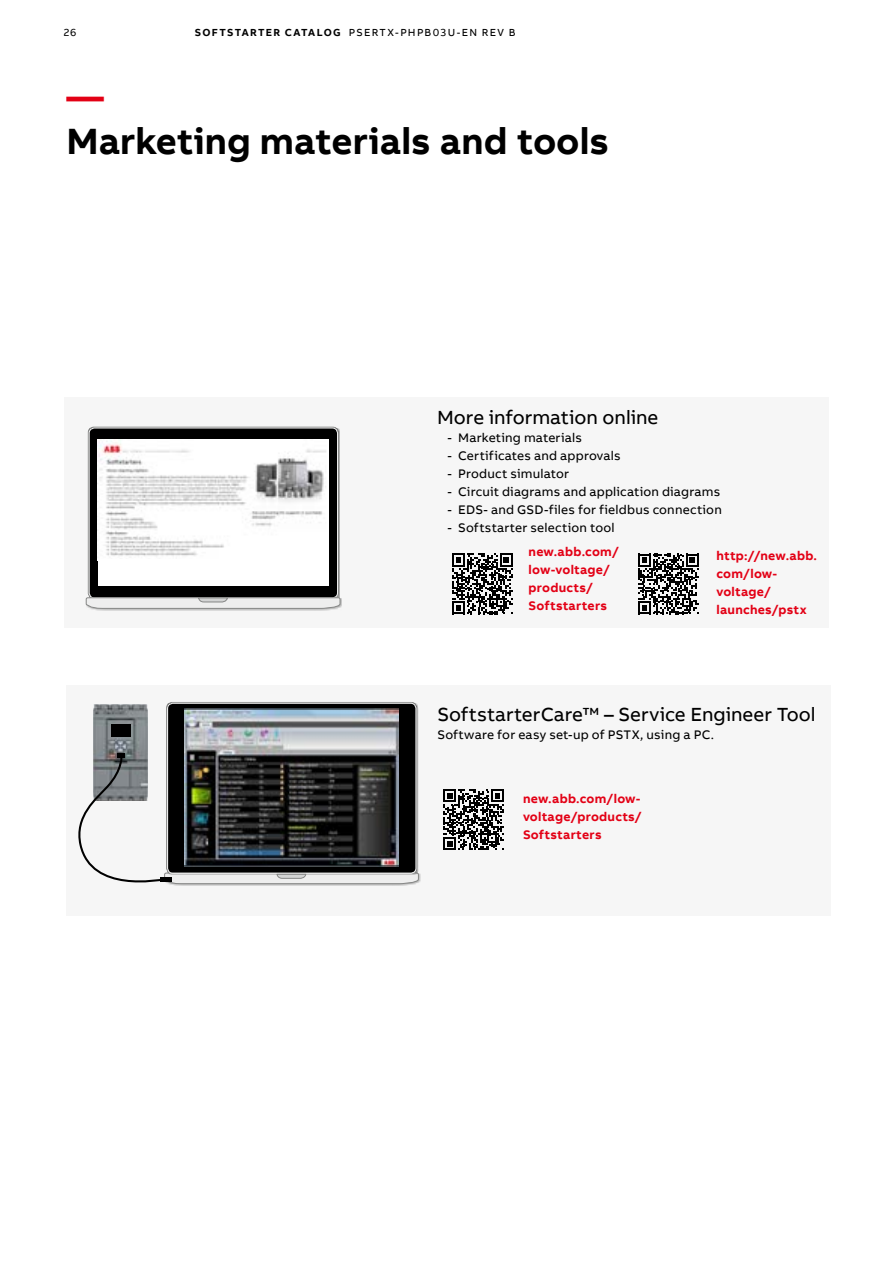
<style>
.page{position:relative;width:893px;height:1263px;background:#fff}
.page>*{position:absolute;margin:0;border:0;box-sizing:border-box;transform-origin:0 0}
.t1{font:700 37.5px "AB Bvoice";color:#000}
.t2{font:700 37.5px "AB Bvoice";color:#e30015}
.t3{font:19.5px "AB Bvoice";color:#000}
.t4{font:12.75px "AB Bvoice";letter-spacing:.015em;color:#000}
.t5{font:700 12.75px/18px "AB Bvoice";letter-spacing:.02em;color:#e30015}
.t6{font:10.5px "AB Bvoice";letter-spacing:.125em;color:#000}
.s1{font-weight:700}
</style>
<div class="page">
<div style="left:66px;top:685px;width:765px;height:230px;background:#f6f6f6"></div>
<div style="left:64px;top:397px;width:765px;height:231px;background:#f6f6f6"></div>
<img style="left:94px;top:704px;width:54px;height:49px">
<svg style="left:452px;top:553px;width:61px;height:61px"></svg>
<svg style="left:638px;top:554px;width:61px;height:60px"></svg>
<svg style="left:443px;top:789px;width:61px;height:61px"></svg>
<div style="left:111px;top:724px;width:19px;height:13px;background:#000"></div>
<div style="left:90px;top:428px;width:250px;height:171px;background:#000"></div>
<div style="left:89px;top:427px;width:249px;height:171px;border:1px solid #eee;border-radius:5px"></div>
<div style="left:87px;top:598px;width:255px;height:12px;background:#000;opacity:.28"></div>
<svg style="left:86px;top:597px;width:255px;height:12px"></svg>
<img style="left:98px;top:439px;width:230px;height:120px">
<div style="left:98px;top:559px;width:230px;height:27px;background:#fff"></div>
<div style="left:168px;top:704px;width:250px;height:171px;background:#000;opacity:.28"></div>
<svg style="left:78px;top:753px;width:341px;height:133px"></svg>
<p class="t6" style="left:64px;top:26px;width:14px">26</p>
<p class="t6" style="left:195px;top:26px;width:322px"><span class="s1">SOFTSTARTER CATALOG</span> PSERTX-PHPB03U-EN REV B</p>
<h1 class="t2" style="left:66px;top:72px;width:39px">—</h1>
<h1 class="t1" style="left:66px;top:117px;width:544px">Marketing materials and tools</h1>
<h2 class="t3" style="left:437px;top:405px;width:223px">More information online</h2>
<p class="t4" style="left:448px;top:430px;width:136px">- Marketing materials</p>
<p class="t4" style="left:448px;top:448px;width:175px">- Certificates and approvals</p>
<p class="t4" style="left:448px;top:466px;width:123px">- Product simulator</p>
<p class="t4" style="left:448px;top:484px;width:274px">- Circuit diagrams and application diagrams</p>
<p class="t4" style="left:448px;top:502px;width:276px">- EDS- and GSD-files for fieldbus connection</p>
<p class="t4" style="left:448px;top:520px;width:168px">- Softstarter selection tool</p>
<p class="t5" style="left:528px;top:543px;width:92px">new.abb.com/ low-voltage/ products/<br>Softstarters</p>
<p class="t5" style="left:716px;top:547px;width:102px">http://new.abb. com/low&shy;voltage/ launches/pstx</p>
<h2 class="t3" style="left:437px;top:702px;width:380px">SoftstarterCare™ – Service Engineer Tool</h2>
<p class="t4" style="left:437px;top:727px;width:278px">Software for easy set-up of PSTX, using a PC.</p>
<p class="t5" style="left:523px;top:789px;width:120px;text-align:justify">new.abb.com/low&shy;voltage/products/ Softstarters</p>
</div>
